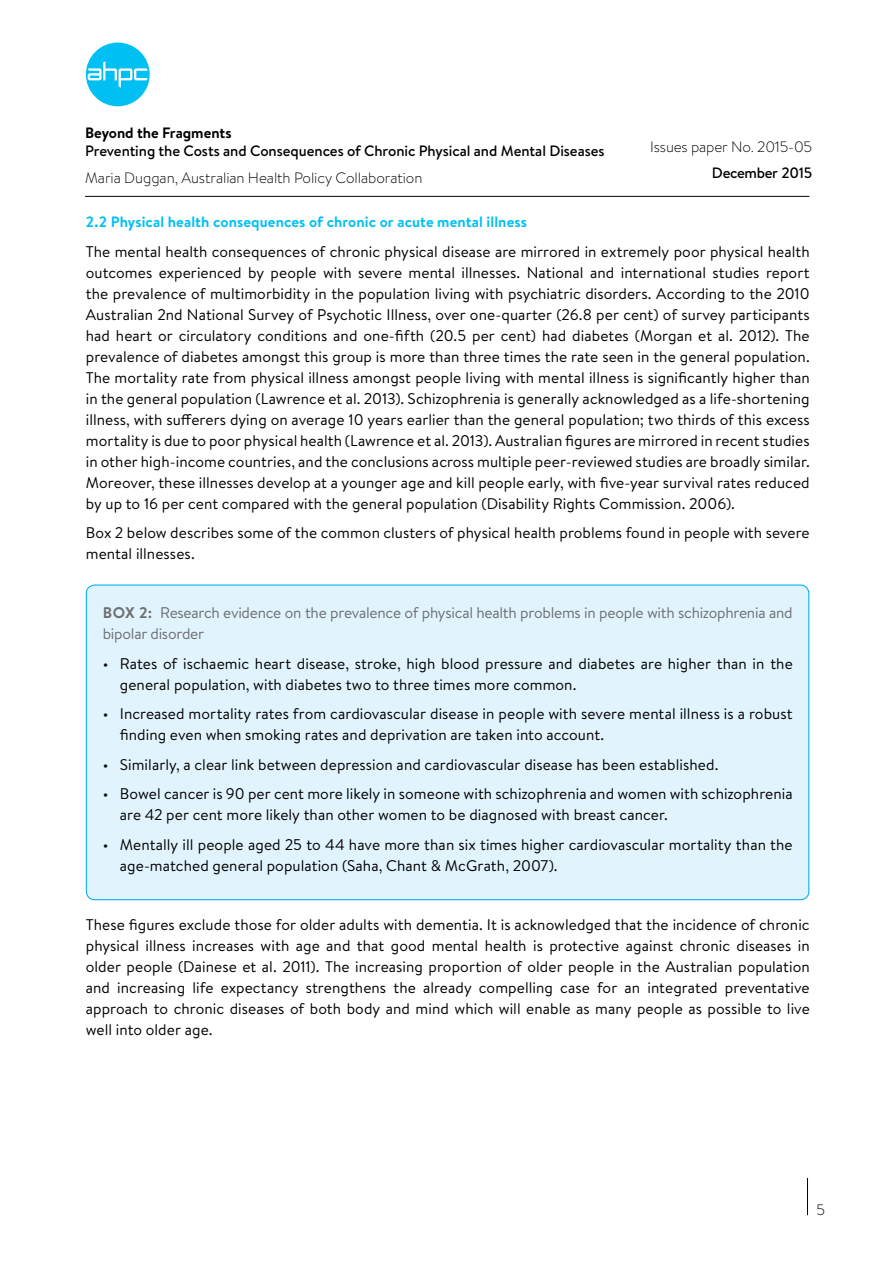
<style>
.page{position:relative;width:893px;height:1263px;background:#fff}
.page>*{position:absolute;margin:0;border:0;box-sizing:border-box;transform-origin:0 0}
.BODYCOPY_1{font:15.45px/21px "Brandon Text";letter-spacing:.005em;color:#000;text-align:justify}
.BOX_Dot_Points{font:15.45px/21px "Brandon Text";letter-spacing:.005em;color:#000}
.Subhead{font:15.45px/21px "Brandon Text";letter-spacing:-.015em;color:#6d6e71}
.t1{font:500 15px "Brandon Text";letter-spacing:-.005em;color:#000}
.t2{font:300 15px "Brandon Text";letter-spacing:-.01em;color:#000}
.TOC_Style{font:700 15px "Brandon Text";letter-spacing:.005em;color:#00c0f3}
.t3{font:700 15px "Brandon Text";color:#000}
.s1{font-weight:700}
</style>
<div class="page">
<div style="left:86px;top:43px;width:64px;height:63px;background:#00c0f3;border-radius:50%"></div>
<svg style="left:88px;top:61px;width:60px;height:27px"></svg>
<hr style="left:85px;top:196px;width:724px;height:1px;background:#000">
<hr style="left:807px;top:1178px;width:1px;height:37px;background:#000">
<div style="left:86px;top:585px;width:723px;height:315px;background:#e1f4fd;border-radius:9px"></div>
<p class="t3" style="left:85px;top:122px;width:148px">Beyond the Fragments</p>
<p class="t1" style="left:85px;top:141px;width:521px">Preventing the Costs and Consequences of Chronic Physical and Mental Diseases</p>
<p class="t2" style="left:85px;top:167px;width:339px">Maria Duggan, Australian Health Policy Collaboration</p>
<p class="t2" style="left:650px;top:137px;width:163px">Issues paper No. 2015-05</p>
<p class="t1" style="left:712px;top:162px;width:102px">December 2015</p>
<p class="TOC_Style" style="left:86px;top:212px;width:443px">2.2 Physical health consequences of chronic or acute mental illness</p>
<p class="BODYCOPY_1" style="left:86px;top:240px;width:725px">The mental health consequences of chronic physical disease are mirrored in extremely poor physical health outcomes experienced by people with severe mental illnesses. National and international studies report the prevalence of multimorbidity in the population living with psychiatric disorders. According to the 2010<br>Australian 2nd National Survey of Psychotic Illness, over one-quarter (26.8 per cent) of survey participants had heart or circulatory conditions and one-fifth (20.5 per cent) had diabetes (Morgan et al. 2012). The prevalence of diabetes amongst this group is more than three times the rate seen in the general population.<br>The mortality rate from physical illness amongst people living with mental illness is significantly higher than in the general population (Lawrence et al. 2013). Schizophrenia is generally acknowledged as a life-shortening illness, with sufferers dying on average 10 years earlier than the general population; two thirds of this excess mortality is due to poor physical health (Lawrence et al. 2013). Australian figures are mirrored in recent studies in other high-income countries, and the conclusions across multiple peer-reviewed studies are broadly similar.<br>Moreover, these illnesses develop at a younger age and kill people early, with five-year survival rates reduced by up to 16 per cent compared with the general population (Disability Rights Commission. 2006).</p>
<p class="BODYCOPY_1" style="left:86px;top:522px;width:725px">Box 2 below describes some of the common clusters of physical health problems found in people with severe mental illnesses.</p>
<p class="Subhead" style="left:103px;top:602px;width:691px"><span class="s1">BOX 2:</span> Research evidence on the prevalence of physical health problems in people with schizophrenia and bipolar disorder</p>
<h2 class="BOX_Dot_Points" style="left:120px;top:652px;width:674px;text-indent:-17px">• Rates of ischaemic heart disease, stroke, high blood pressure and diabetes are higher than in the general population, with diabetes two to three times more common.</h2>
<h2 class="BOX_Dot_Points" style="left:120px;top:703px;width:674px;text-indent:-17px">• Increased mortality rates from cardiovascular disease in people with severe mental illness is a robust finding even when smoking rates and deprivation are taken into account.</h2>
<h2 class="BOX_Dot_Points" style="left:103px;top:753px;width:617px">• Similarly, a clear link between depression and cardiovascular disease has been established.</h2>
<h2 class="BOX_Dot_Points" style="left:120px;top:783px;width:674px;text-indent:-17px">• Bowel cancer is 90 per cent more likely in someone with schizophrenia and women with schizophrenia are 42 per cent more likely than other women to be diagnosed with breast cancer.</h2>
<h2 class="BOX_Dot_Points" style="left:120px;top:833px;width:674px;text-indent:-17px">• Mentally ill people aged 25 to 44 have more than six times higher cardiovascular mortality than the age-matched general population (Saha, Chant &amp; McGrath, 2007).</h2>
<p class="BODYCOPY_1" style="left:86px;top:913px;width:725px">These figures exclude those for older adults with dementia. It is acknowledged that the incidence of chronic physical illness increases with age and that good mental health is protective against chronic diseases in older people (Dainese et al. 2011). The increasing proportion of older people in the Australian population and increasing life expectancy strengthens the already compelling case for an integrated preventative approach to chronic diseases of both body and mind which will enable as many people as possible to live well into older age.</p>
<p class="t2" style="left:816px;top:1199px;width:10px">5</p>
</div>
